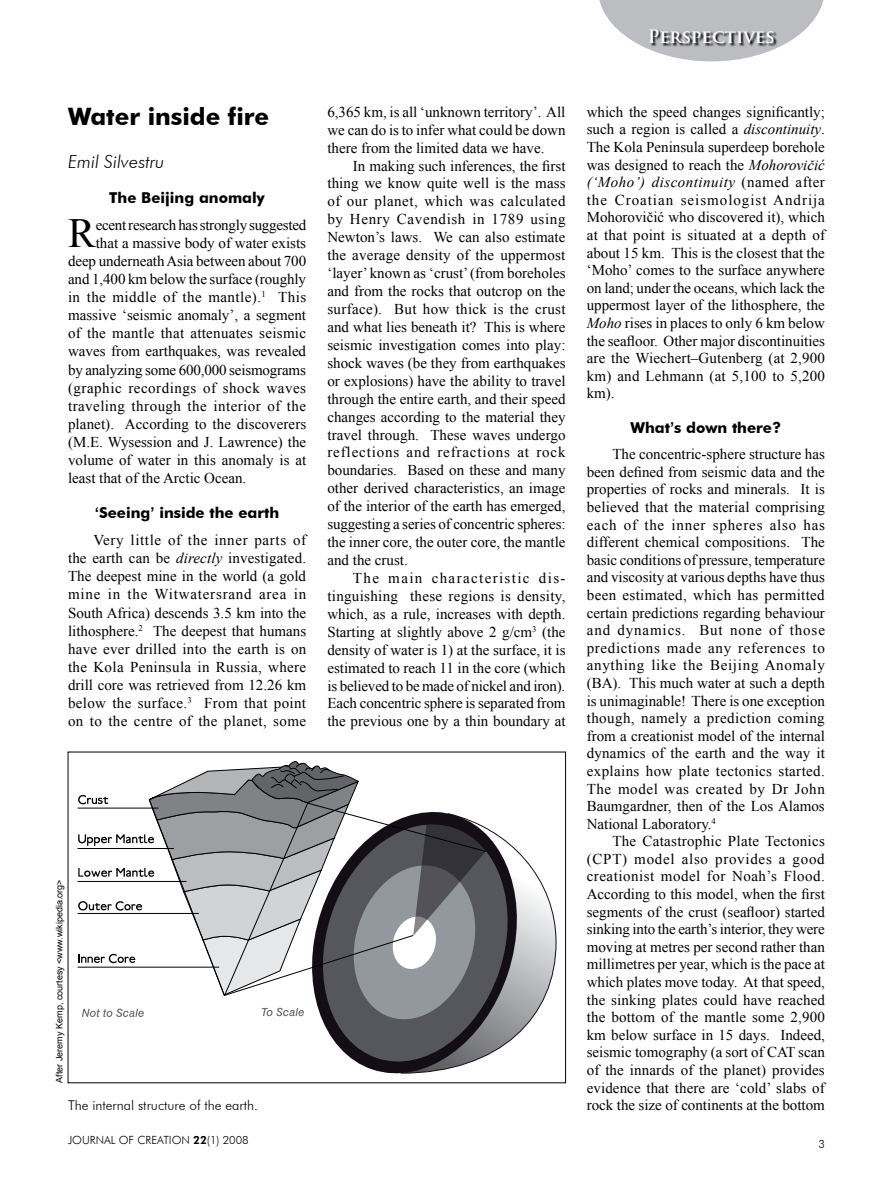
<style>
.page{position:relative;width:893px;height:1191px;background:#fff}
.page>*{position:absolute;margin:0;border:0;box-sizing:border-box;transform-origin:0 0}
.t1{font:41.55px "Times New Roman";color:#000}
.t2{font:700 24px "Futura BT";color:#000}
.t3{font:italic 300 18px "Futura BT";color:#000}
.t4{font:700 18px "Trajan Pro";color:#fff}
.t5{font:15px/17.5px "Times New Roman";color:#000;text-align:justify}
.t6{font:15px "Times New Roman";letter-spacing:.03em;color:#000}
.t7{font:700 15px "Futura BT";color:#000}
.t8{font:15px "Times New Roman";letter-spacing:.02em;color:#000}
.t9{font:15px "Times New Roman";letter-spacing:.035em;color:#000}
.t10{font:300 13.5px "Futura BT";color:#000}
.t11{font:300 11.25px "Futura BT";color:#000}
.t12{font:9px "Arial";color:#000}
.s1{font-family:"Arial"}
.s2{font-style:italic}
.s3{font-weight:800}
</style>
<div class="page">
<svg style="left:599px;top:0;width:225px;height:49px;background:#c5c6c8"></svg>
<svg style="left:649px;top:29px;width:175px;height:33px"></svg>
<svg style="left:78px;top:761px;width:478px;height:312px"></svg>
<p class="t4" style="left:648px;top:25px;width:129px">Perspectives</p>
<h2 class="t2" style="left:68px;top:101px;width:203px">Water inside fire</h2>
<p class="t3" style="left:68px;top:150px;width:98px">Emil Silvestru</p>
<p class="t7" style="left:109px;top:188px;width:157px">The Beijing anomaly</p>
<h1 class="t1" style="left:68px;top:205px;width:29px">R</h1>
<p class="t5" style="left:96px;top:215px;width:212px">ecent research has strongly suggested</p>
<p class="t5" style="left:96px;top:234px;width:212px">that a massive body of water exists</p>
<p class="t5" style="left:68px;top:252px;width:240px">deep underneath Asia between about 700</p>
<p class="t5" style="left:68px;top:270px;width:240px">and 1,400 km below the surface (roughly</p>
<p class="t6" style="left:68px;top:287px;width:240px">in the middle of the mantle).<sup>1</sup> This</p>
<p class="t5" style="left:68px;top:306px;width:239px">massive ‘seismic anomaly’, a segment</p>
<p class="t8" style="left:68px;top:323px;width:240px">of the mantle that attenuates seismic</p>
<p class="t5" style="left:68px;top:342px;width:240px">waves from earthquakes, was revealed</p>
<p class="t5" style="left:68px;top:360px;width:239px">by analyzing some 600,000 seismograms</p>
<p class="t9" style="left:68px;top:377px;width:240px">(graphic recordings of shock waves</p>
<p class="t6" style="left:68px;top:396px;width:240px">traveling through the interior of the</p>
<p class="t5" style="left:68px;top:415px;width:240px">planet). According to the discoverers</p>
<p class="t5" style="left:68px;top:433px;width:240px">(M.E. Wysession and J. Lawrence) the</p>
<p class="t5" style="left:68px;top:451px;width:240px">volume of water in this anomaly is at</p>
<p class="t5" style="left:68px;top:469px;width:180px">least that of the Arctic Ocean.</p>
<p class="t7" style="left:95px;top:504px;width:186px"><span class="s1">‘</span>Seeing<span class="s1">’</span> inside the earth</p>
<p class="t5" style="left:68px;top:531px;width:240px;line-height:18.1px;text-indent:26px">Very little of the inner parts of the earth can be <span class="s2">directly</span> investigated.<br>The deepest mine in the world (a gold mine in the Witwatersrand area in South Africa) descends 3.5 km into the lithosphere.<sup>2</sup> The deepest that humans have ever drilled into the earth is on the Kola Peninsula in Russia, where drill core was retrieved from 12.26 km below the surface.<sup>3</sup> From that point on to the centre of the planet, some</p>
<p class="t5" style="left:327px;top:102px;width:240px;line-height:18px">6,365 km, is all ‘unknown territory’. All we can do is to infer what could be down there from the limited data we have.</p>
<p class="t5" style="left:327px;top:156px;width:240px;text-indent:26px">In making such inferences, the first thing we know quite well is the mass of our planet, which was calculated by Henry Cavendish in 1789 using Newton’s laws. We can also estimate the average density of the uppermost ‘layer’ known as ‘crust’ (from boreholes and from the rocks that outcrop on the surface). But how thick is the crust and what lies beneath it? This is where seismic investigation comes into play: shock waves (be they from earthquakes or explosions) have the ability to travel through the entire earth, and their speed changes according to the material they travel through. These waves undergo reflections and refractions at rock boundaries. Based on these and many other derived characteristics, an image of the interior of the earth has emerged, suggesting a series of concentric spheres: the inner core, the outer core, the mantle and the crust.</p>
<p class="t5" style="left:327px;top:569px;width:240px;text-indent:26px">The main characteristic dis&shy;tinguishing these regions is density, which, as a rule, increases with depth.<br>Starting at slightly above 2 g/cm<sup>3</sup> (the density of water is 1) at the surface, it is estimated to reach 11 in the core (which is believed to be made of nickel and iron).<br>Each concentric sphere is separated from the previous one by a thin boundary at</p>
<p class="t12" style="left:53px;top:1082px;width:205px;rotate:-90deg">After Jeremy Kemp, courtesy &lt;www.wikipedia.org&gt;</p>
<p class="t5" style="left:587px;top:103px;width:240px">which the speed changes significantly; such a region is called a <span class="s2">discontinuity</span>.<br>The Kola Peninsula superdeep borehole was designed to reach the <span class="s2">Mohorovičić (‘Moho’) discontinuity</span> (named after the Croatian seismologist Andrija Mohorovičić who discovered it), which at that point is situated at a depth of about 15 km. This is the closest that the ‘Moho’ comes to the surface anywhere on land; under the oceans, which lack the uppermost layer of the lithosphere, the <span class="s2">Moho</span> rises in places to only 6 km below the seafloor. Other major discontinuities are the Wiechert–Gutenberg (at 2,900 km) and Lehmann (at 5,100 to 5,200 km).</p>
<p class="t7" style="left:631px;top:418px;width:152px">What<span class="s1">’</span>s down there?</p>
<p class="t5" style="left:587px;top:445px;width:240px;text-indent:26px">The concentric-sphere structure has been defined from seismic data and the properties of rocks and minerals. It is believed that the material comprising each of the inner spheres also has different chemical compositions. The basic conditions of pressure, temperature and viscosity at various depths have thus been estimated, which has permitted certain predictions regarding behaviour and dynamics. But none of those predictions made any references to anything like the Beijing Anomaly (BA). This much water at such a depth is unimaginable! There is one exception though, namely a prediction coming from a creationist model of the internal dynamics of the earth and the way it explains how plate tectonics started.<br>The model was created by Dr John Baumgardner, then of the Los Alamos National Laboratory.<sup>4</sup></p>
<p class="t5" style="left:587px;top:832px;width:240px;text-indent:26px">The Catastrophic Plate Tectonics (CPT) model also provides a good creationist model for Noah’s Flood.<br>According to this model, when the first segments of the crust (seafloor) started sinking into the earth’s interior, they were moving at metres per second rather than millimetres per year, which is the pace at which plates move today. At that speed, the sinking plates could have reached the bottom of the mantle some 2,900 km below surface in 15 days. Indeed, seismic tomography (a sort of CAT scan of the innards of the planet) provides evidence that there are ‘cold’ slabs of</p>
<p class="t10" style="left:68px;top:1097px;width:191px">The internal structure of the earth.</p>
<p class="t5" style="left:587px;top:1096px;width:240px">rock the size of continents at the bottom</p>
<p class="t11" style="left:68px;top:1133px;width:182px">JOURNAL OF CREATION <span class="s3">22</span>(1) 2008</p>
<p class="t11" style="left:818px;top:1136px;width:8px">3</p>
</div>
